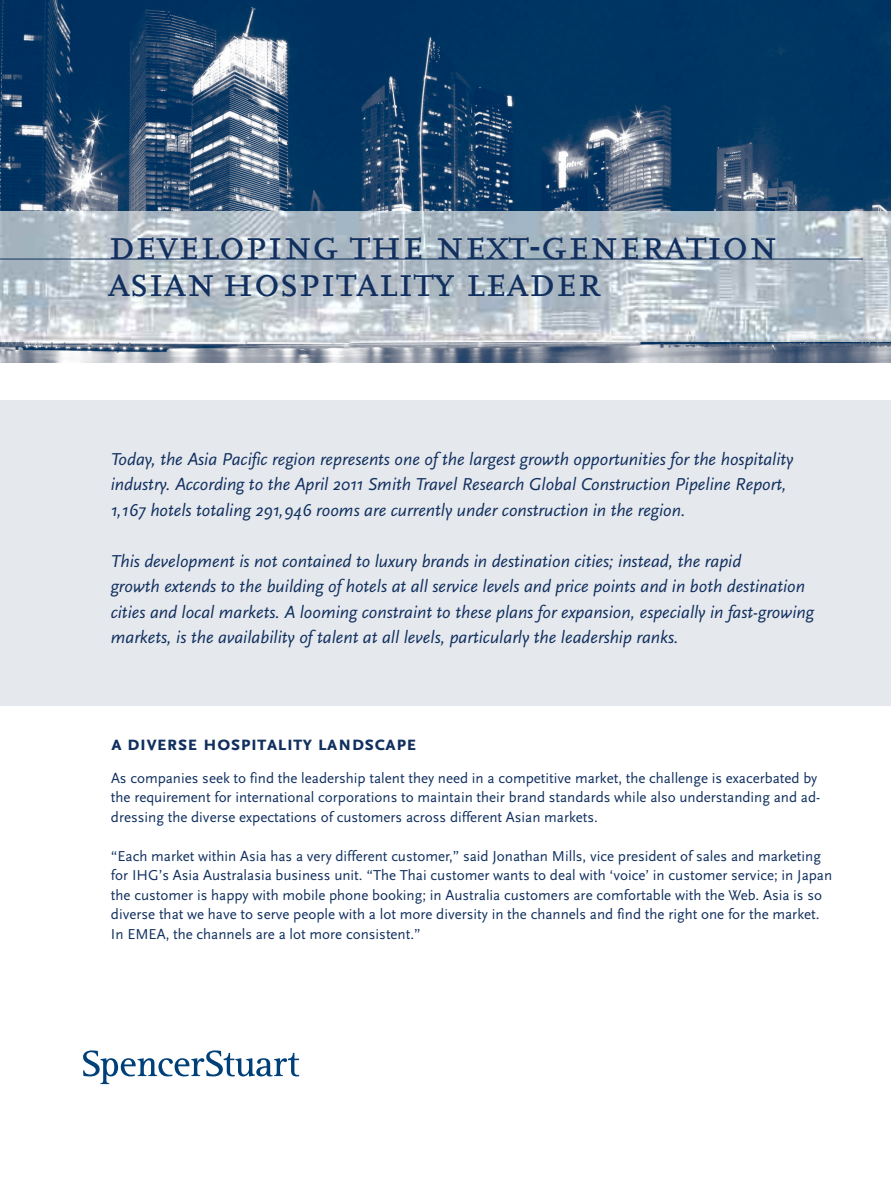
<style>
.page{position:relative;width:891px;height:1188px;background:#fff}
.page>*{position:absolute;margin:0;border:0;box-sizing:border-box;transform-origin:0 0}
.t1{font:45px/37.5px "Scala Caps";color:#11305f}
.t2{font:700 21px "Scala Sans Caps";color:#11305f}
.t3{font:italic 18px/25.5px "Scala Sans";color:#11305f}
.t4{font:15px/19.5px "Scala Sans";color:#11305f}
</style>
<div class="page">
<img style="left:0;top:0;width:891px;height:363px">
<div style="left:0;top:400px;width:891px;height:306px;background:#e5e8ed"></div>
<img style="left:0;top:212px;width:891px;height:130px">
<hr style="left:0;top:259px;width:863px;height:1px;background:#11305f">
<svg style="left:83px;top:1050px;width:216px;height:34px"></svg>
<h1 class="t1" style="left:108px;top:228px;width:671px">developing the next-generation asian hospitality leader</h1>
<p class="t3" style="left:111px;top:448px;width:684px">Today, the Asia Pacific region represents one of the largest growth opportunities for the hospitality industry. According to the April 2011 Smith Travel Research Global Construction Pipeline Report,<br>1,167 hotels totaling 291,946 rooms are currently under construction in the region.</p>
<p class="t3" style="left:111px;top:550px;width:705px">This development is not contained to luxury brands in destination cities; instead, the rapid<br>growth extends to the building of hotels at all service levels and price points and in both destination cities and local markets. A looming constraint to these plans for expansion, especially in fast-growing markets, is the availability of talent at all levels, particularly the leadership ranks.</p>
<h2 class="t2" style="left:111px;top:736px;width:307px">a diverse hospitality landscape</h2>
<p class="t4" style="left:111px;top:768px;width:711px">As companies seek to find the leadership talent they need in a competitive market, the challenge is exacerbated by the requirement for international corporations to maintain their brand standards while also understanding and ad&shy;dressing the diverse expectations of customers across different Asian markets.</p>
<p class="t4" style="left:111px;top:846px;width:723px">“Each market within Asia has a very different customer,” said Jonathan Mills, vice president of sales and marketing for IHG’s Asia Australasia business unit. “The Thai customer wants to deal with ‘voice’ in customer service; in Japan the customer is happy with mobile phone booking; in Australia customers are comfortable with the Web. Asia is so diverse that we have to serve people with a lot more diversity in the channels and find the right one for the market.<br>In EMEA, the channels are a lot more consistent.”</p>
</div>
